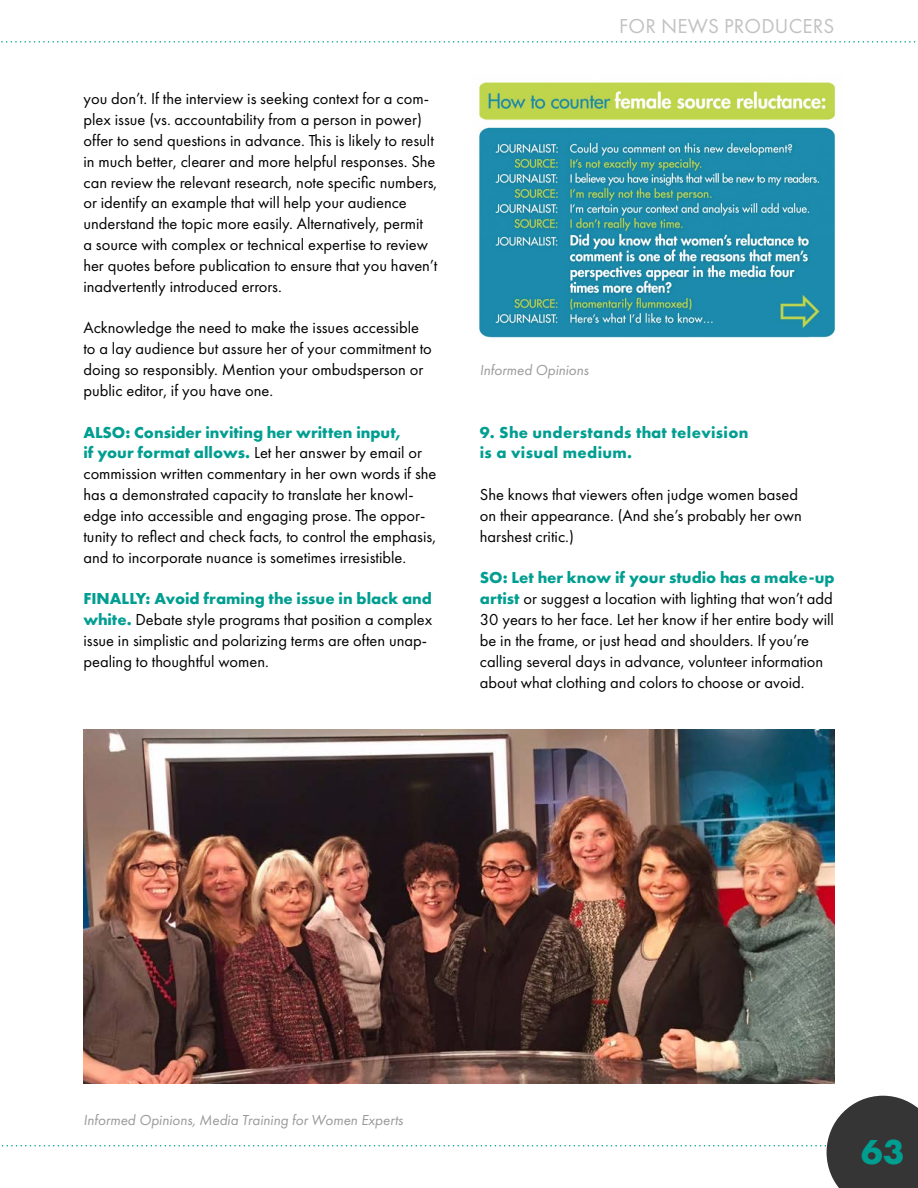
<style>
.page{position:relative;width:918px;height:1188px;background:#fff}
.page>*{position:absolute;margin:0;border:0;box-sizing:border-box;transform-origin:0 0}
.t1{font:700 36px "Futura PT";color:#009e91}
.t2{font:21px "Futura PT";letter-spacing:.01em;color:#c2c2c2}
.t3{font:16.5px/20.9px "Futura PT";color:#000}
.t4{font:700 16.5px/20.9px "Futura PT";letter-spacing:.02em;color:#009e91}
.t5{font:italic 15px "Futura PT";color:#9a9a9a}
.s1{font-weight:700;color:#009e91}
</style>
<div class="page">
<svg style="left:1px;top:41px;width:915px;height:2px"></svg>
<svg style="left:1px;top:1096px;width:917px;height:92px"></svg>
<hr style="left:0;top:1167px;width:74px;height:1px;background:#fff">
<img style="left:479px;top:82px;width:357px;height:256px">
<img style="left:83px;top:729px;width:752px;height:355px">
<p class="t3" style="left:83px;top:88px;width:355px">you don’t. If the interview is seeking context for a com&shy;plex issue (vs. accountability from a person in power) offer to send questions in advance. This is likely to result in much better, clearer and more helpful responses. She can review the relevant research, note specific numbers, or identify an example that will help your audience understand the topic more easily. Alternatively, permit<br>a source with complex or technical expertise to review her quotes before publication to ensure that you haven’t inadvertently introduced errors.</p>
<p class="t3" style="left:83px;top:317px;width:350px">Acknowledge the need to make the issues accessible to a lay audience but assure her of your commitment to doing so responsibly. Mention your ombudsperson or public editor, if you have one.</p>
<p class="t3" style="left:83px;top:422px;width:354px"><span class="s1">ALSO: Consider inviting her written input,<br>if your format allows.</span> Let her answer by email or commission written commentary in her own words if she has a demonstrated capacity to translate her knowl&shy;edge into accessible and engaging prose. The oppor&shy;tunity to reflect and check facts, to control the emphasis, and to incorporate nuance is sometimes irresistible.</p>
<p class="t3" style="left:83px;top:588px;width:350px"><span class="s1">FINALLY: Avoid framing the issue in black and white.</span> Debate style programs that position a complex issue in simplistic and polarizing terms are often unap&shy;pealing to thoughtful women.</p>
<p class="t2" style="left:619px;top:13px;width:217px">FOR NEWS PRODUCERS</p>
<p class="t5" style="left:480px;top:361px;width:111px">Informed Opinions</p>
<p class="t4" style="left:480px;top:421px;width:270px">9. She understands that television is a visual medium.</p>
<p class="t3" style="left:480px;top:484px;width:324px">She knows that viewers often judge women based on their appearance. (And she’s probably her own harshest critic.)</p>
<p class="t3" style="left:480px;top:567px;width:356px"><span class="s1">SO: Let her know if your studio has a make-up artist</span> or suggest a location with lighting that won’t add 30 years to her face. Let her know if her entire body will be in the frame, or just head and shoulders. If you’re calling several days in advance, volunteer information about what clothing and colors to choose or avoid.</p>
<p class="t5" style="left:83px;top:1112px;width:321px">Informed Opinions, Media Training for Women Experts</p>
<h1 class="t1" style="left:861px;top:1129px;width:45px">63</h1>
</div>
